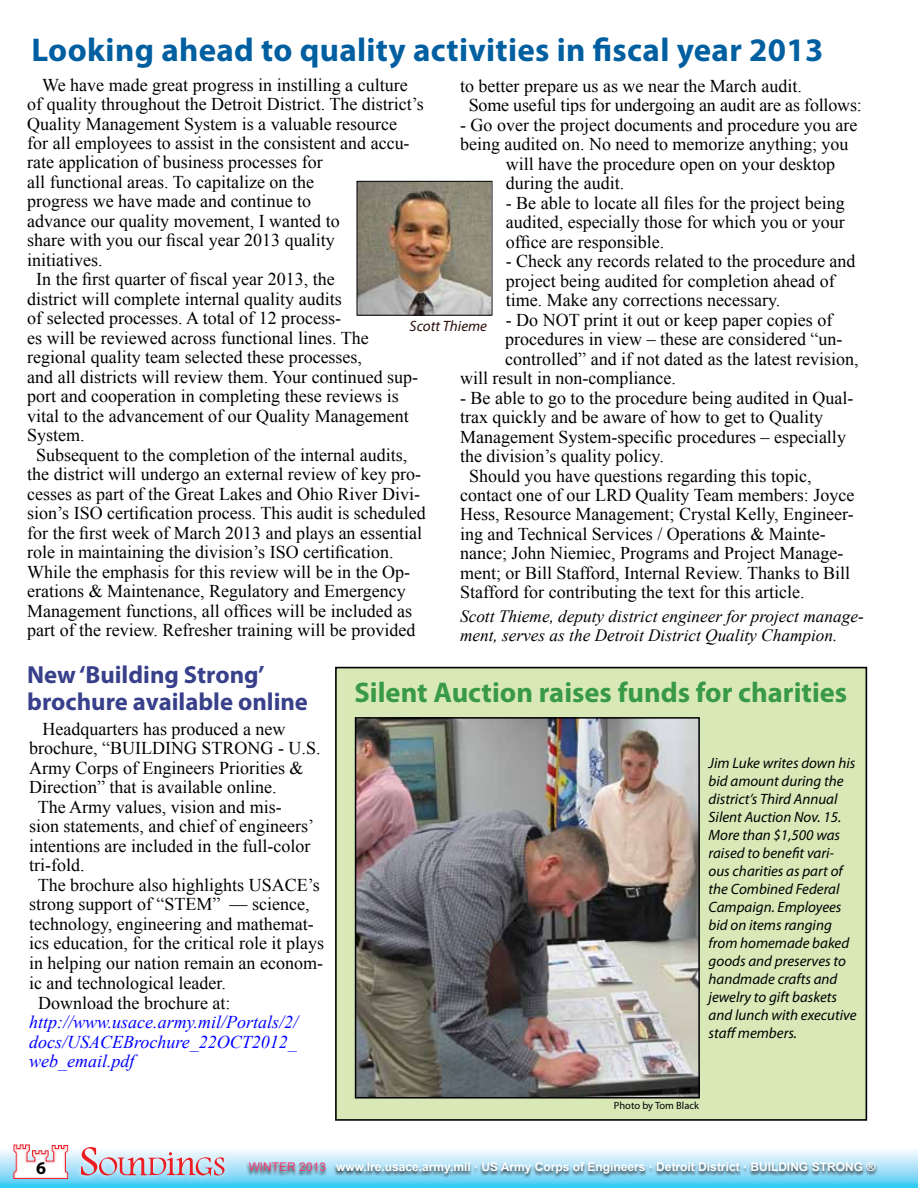
<style>
.page{position:relative;width:918px;height:1188px;background:#fff}
.page>*{position:absolute;margin:0;border:0;box-sizing:border-box;transform-origin:0 0}
.t1{font:700 33px "Myriad Pro";letter-spacing:.01em;color:#005fa0}
.t2{font:700 28.5px "Myriad Pro";color:#389946}
.t3{font:700 24.75px/26.2px "Myriad Pro";color:#38408b}
.t4{font:18px/19.5px "Times New Roman";color:#000}
.t5{font:italic 18px/19.5px "Times New Roman";color:#00f;text-align:justify}
.t6{font:700 18px "Myriad Pro";color:#000}
.t7{font:italic 17.25px/19.5px "Times New Roman";color:#000}
.t8{font:italic 15px/18px "Myriad Pro";color:#000}
.t9{font:italic 15px "Myriad Pro";color:#2d100d}
.t10{font:700 12px "Arial";color:#fff}
.t11{font:10.5px "Myriad Pro";color:#000}
.s1{font-weight:400;color:#ee3c70}
</style>
<div class="page">
<svg style="left:0;top:1150px;width:918px;height:38px"></svg>
<div style="left:75px;top:1141px;width:156px;height:41px;background:#fff;opacity:.9"></div>
<svg style="left:81px;top:1147px;width:144px;height:29px"></svg>
<div style="left:12px;top:1142px;width:59px;height:38px;background:#ed1d24;opacity:.75"></div>
<img style="left:359px;top:183px;width:131px;height:130px">
<div style="left:357px;top:181px;width:135px;height:134px;border:1px solid #000"></div>
<div style="left:336px;top:668px;width:530px;height:452px;background:#d8e9b7"></div>
<div style="left:335px;top:667px;width:532px;height:454px;border:2px solid #000"></div>
<img style="left:358px;top:720px;width:339px;height:376px">
<div style="left:355px;top:717px;width:345px;height:382px;border:2px solid #000"></div>
<div style="left:246px;top:1163px;width:632px;height:16px;background:#000;opacity:.75"></div>
<h1 class="t1" style="left:31px;top:29px;width:794px">Looking ahead to quality activities in fiscal year 2013</h1>
<p class="t4" style="left:469px;top:76px;width:395px;text-indent:-9px">to better prepare us as we near the March audit.<br>Some useful tips for undergoing an audit are as follows:</p>
<p class="t4" style="left:460px;top:115px;width:399px">- Go over the project documents and procedure you are</p>
<p class="t4" style="left:460px;top:134px;width:390px">being audited on. No need to memorize anything; you</p>
<p class="t4" style="left:506px;top:154px;width:331px">will have the procedure open on your desktop</p>
<p class="t4" style="left:506px;top:173px;width:120px">during the audit.</p>
<p class="t4" style="left:506px;top:193px;width:340px;text-align:justify">- Be able to locate all files for the project being audited, especially those for which you or your office are responsible.</p>
<p class="t4" style="left:506px;top:251px;width:351px">- Check any records related to the procedure and project being audited for completion ahead of time. Make any corrections necessary.</p>
<p class="t4" style="left:506px;top:309px;width:328px">- Do NOT print it out or keep paper copies of</p>
<p class="t4" style="left:505px;top:329px;width:339px">procedures in view – these are considered “un-</p>
<p class="t4" style="left:505px;top:348px;width:355px">controlled” and if not dated as the latest revision,</p>
<p class="t4" style="left:460px;top:368px;width:217px">will result in non-compliance.</p>
<p class="t4" style="left:460px;top:387px;width:395px">- Be able to go to the procedure being audited in Qual-</p>
<p class="t4" style="left:460px;top:407px;width:364px">trax quickly and be aware of how to get to Quality</p>
<p class="t4" style="left:460px;top:426px;width:387px">Management System-specific procedures – especially</p>
<p class="t4" style="left:460px;top:446px;width:205px">the division’s quality policy.</p>
<p class="t4" style="left:469px;top:465px;width:344px">Should you have questions regarding this topic,</p>
<p class="t4" style="left:460px;top:485px;width:396px">contact one of our LRD Quality Team members: Joyce</p>
<p class="t4" style="left:460px;top:504px;width:395px">Hess, Resource Management; Crystal Kelly, Engineer-</p>
<p class="t4" style="left:460px;top:524px;width:367px">ing and Technical Services / Operations &amp; Mainte-</p>
<p class="t4" style="left:460px;top:543px;width:385px">nance; John Niemiec, Programs and Project Manage-</p>
<p class="t4" style="left:460px;top:563px;width:392px">ment; or Bill Stafford, Internal Review. Thanks to Bill</p>
<p class="t4" style="left:460px;top:582px;width:346px">Stafford for contributing the text for this article.</p>
<p class="t7" style="left:460px;top:606px;width:405px">Scott Thieme, deputy district engineer for project manage&shy;ment, serves as the Detroit District Quality Champion.</p>
<p class="t4" style="left:42px;top:74px;width:367px">We have made great progress in instilling a culture</p>
<p class="t4" style="left:27px;top:94px;width:398px">of quality throughout the Detroit District. The district’s</p>
<p class="t4" style="left:27px;top:113px;width:371px">Quality Management System is a valuable resource</p>
<p class="t4" style="left:27px;top:133px;width:384px">for all employees to assist in the consistent and accu-</p>
<p class="t4" style="left:27px;top:152px;width:297px">rate application of business processes for</p>
<p class="t4" style="left:27px;top:172px;width:288px">all functional areas. To capitalize on the</p>
<p class="t4" style="left:27px;top:191px;width:285px">progress we have made and continue to</p>
<p class="t4" style="left:27px;top:211px;width:314px">advance our quality movement, I wanted to</p>
<p class="t4" style="left:27px;top:230px;width:309px">share with you our fiscal year 2013 quality</p>
<p class="t4" style="left:27px;top:250px;width:77px">initiatives.</p>
<p class="t4" style="left:36px;top:269px;width:300px">In the first quarter of fiscal year 2013, the</p>
<p class="t4" style="left:27px;top:289px;width:316px">district will complete internal quality audits</p>
<p class="t4" style="left:27px;top:308px;width:315px">of selected processes. A total of 12 process-</p>
<p class="t4" style="left:27px;top:328px;width:343px">es will be reviewed across functional lines. The</p>
<p class="t4" style="left:27px;top:347px;width:336px">regional quality team selected these processes,</p>
<p class="t4" style="left:27px;top:367px;width:392px">and all districts will review them. Your continued sup-</p>
<p class="t4" style="left:27px;top:386px;width:373px">port and cooperation in completing these reviews is</p>
<p class="t4" style="left:27px;top:406px;width:383px">vital to the advancement of our Quality Management</p>
<p class="t4" style="left:27px;top:425px;width:59px">System.</p>
<p class="t4" style="left:36px;top:445px;width:372px">Subsequent to the completion of the internal audits,</p>
<p class="t4" style="left:27px;top:464px;width:396px">the district will undergo an external review of key pro-</p>
<p class="t4" style="left:27px;top:484px;width:394px">cesses as part of the Great Lakes and Ohio River Divi-</p>
<p class="t4" style="left:27px;top:503px;width:400px">sion’s ISO certification process. This audit is scheduled</p>
<p class="t4" style="left:27px;top:523px;width:396px">for the first week of March 2013 and plays an essential</p>
<p class="t4" style="left:27px;top:542px;width:368px">role in maintaining the division’s ISO certification.</p>
<p class="t4" style="left:27px;top:562px;width:384px">While the emphasis for this review will be in the Op-</p>
<p class="t4" style="left:27px;top:581px;width:380px">erations &amp; Maintenance, Regulatory and Emergency</p>
<p class="t4" style="left:27px;top:601px;width:386px">Management functions, all offices will be included as</p>
<p class="t4" style="left:27px;top:620px;width:390px">part of the review. Refresher training will be provided</p>
<p class="t9" style="left:410px;top:317px;width:79px">Scott Thieme</p>
<h3 class="t3" style="left:27px;top:661px;width:282px">New ‘Building Strong’ brochure available online</h3>
<p class="t4" style="left:43px;top:719px;width:244px">Headquarters has produced a new</p>
<p class="t4" style="left:29px;top:738px;width:293px">brochure, “BUILDING STRONG - U.S.</p>
<p class="t4" style="left:29px;top:758px;width:276px">Army Corps of Engineers Priorities &amp;</p>
<p class="t4" style="left:29px;top:777px;width:249px">Direction” that is available online.</p>
<p class="t4" style="left:38px;top:797px;width:245px">The Army values, vision and mis-</p>
<p class="t4" style="left:29px;top:816px;width:286px">sion statements, and chief of engineers’</p>
<p class="t4" style="left:29px;top:836px;width:283px">intentions are included in the full-color</p>
<p class="t4" style="left:29px;top:855px;width:57px">tri-fold.</p>
<p class="t4" style="left:38px;top:875px;width:283px">The brochure also highlights USACE’s</p>
<p class="t4" style="left:29px;top:894px;width:282px">strong support of “STEM” — science,</p>
<p class="t4" style="left:29px;top:914px;width:286px">technology, engineering and mathemat-</p>
<p class="t4" style="left:29px;top:933px;width:296px">ics education, for the critical role it plays</p>
<p class="t4" style="left:29px;top:953px;width:295px">in helping our nation remain an econom-</p>
<p class="t4" style="left:29px;top:973px;width:198px">ic and technological leader.</p>
<p class="t4" style="left:38px;top:993px;width:194px">Download the brochure at:</p>
<p class="t5" style="left:29px;top:1012px;width:271px">http://www.usace.army.mil/Portals/2/ docs/USACEBrochure_22OCT2012_ web_email.pdf</p>
<h2 class="t2" style="left:355px;top:674px;width:494px">Silent Auction raises funds for charities</h2>
<p class="t8" style="left:709px;top:754px;width:150px">Jim Luke writes down his bid amount during the district’s Third Annual<br>Silent Auction Nov. 15.<br>More than $1,500 was raised to benefit vari&shy;ous charities as part of the Combined Federal<br>Campaign. Employees bid on items ranging from homemade baked goods and preserves to handmade crafts and jewelry to gift baskets and lunch with executive staff members.</p>
<p class="t11" style="left:614px;top:1099px;width:87px">Photo by Tom Black</p>
<p class="t6" style="left:36px;top:1156px;width:11px">6</p>
<p class="t10" style="left:249px;top:1159px;width:628px"><span class="s1">WINTER 2013</span> www.lre.usace.army.mil · US Army Corps of Engineers · Detroit District · BUILDING STRONG ®</p>
</div>
